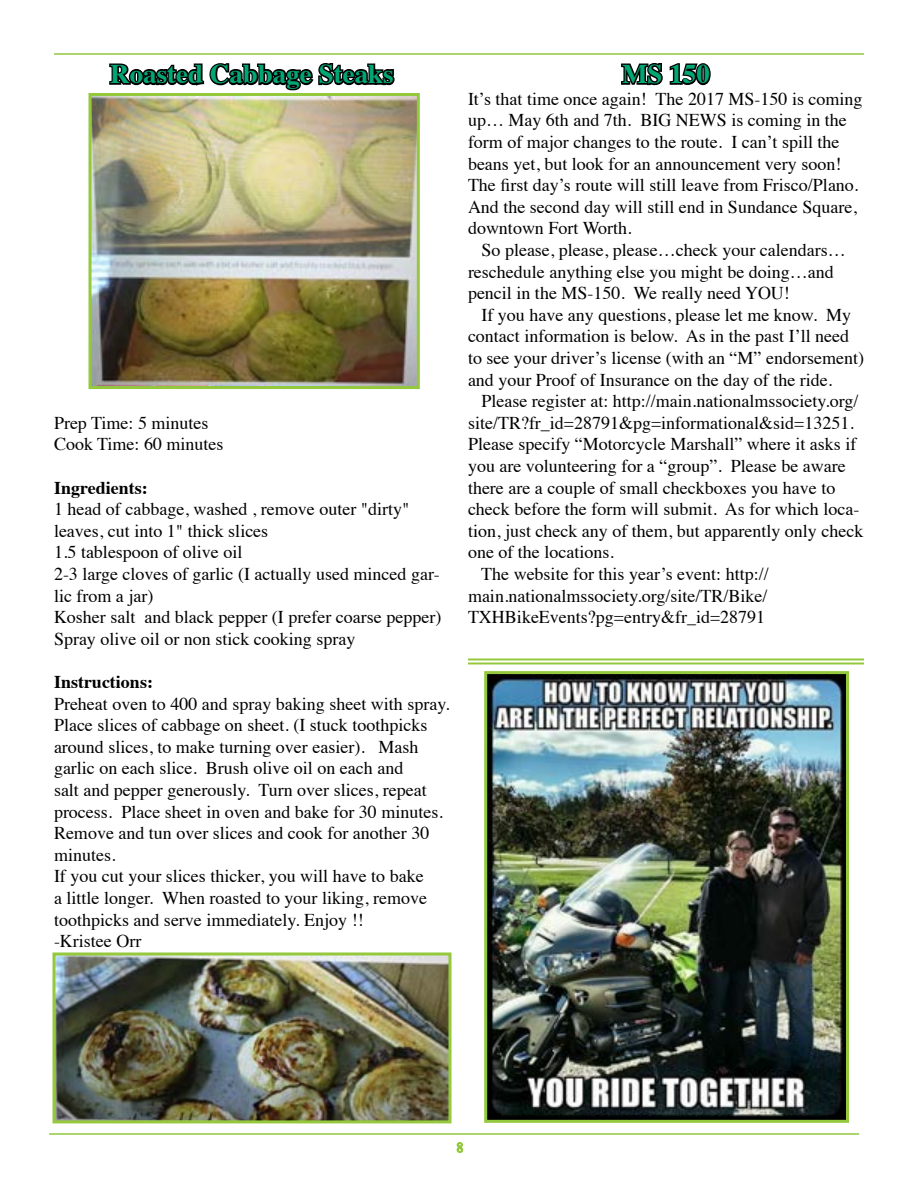
<style>
.page{position:relative;width:918px;height:1188px;background:#fff}
.page>*{position:absolute;margin:0;border:0;box-sizing:border-box;transform-origin:0 0}
.t1{font:700 27px "Times";color:#00a775}
.t2{font:18px/21.6px "Times";color:#000}
.t3{font:700 18px "Times";color:#000}
</style>
<div class="page">
<svg style="left:456px;top:1142px;width:8px;height:11px"></svg>
<hr style="left:54px;top:53px;width:810px;height:2px;background:#92c83f">
<hr style="left:49px;top:1133px;width:810px;height:2px;background:#92c83f">
<hr style="left:468px;top:658px;width:396px;height:2px;background:#95c93d">
<hr style="left:468px;top:663px;width:396px;height:1px;background:#95c93d">
<svg style="left:621px;top:63px;width:90px;height:23px"></svg>
<img style="left:488px;top:675px;width:357px;height:444px">
<div style="left:484px;top:671px;width:365px;height:452px;border:3px solid #95c93d"></div>
<svg style="left:109px;top:63px;width:286px;height:28px"></svg>
<img style="left:92px;top:97px;width:324px;height:288px">
<div style="left:88px;top:93px;width:332px;height:296px;border:3px solid #95c93d"></div>
<img style="left:56px;top:956px;width:392px;height:163px">
<div style="left:52px;top:952px;width:400px;height:171px;border:3px solid #95c93d"></div>
<h1 class="t1" style="left:110px;top:48px;width:285px">Roasted Cabbage Steaks</h1>
<p class="t2" style="left:54px;top:410px;width:171px">Prep Time: 5 minutes<br>Cook Time: 60 minutes</p>
<p class="t3" style="left:54px;top:470px;width:95px">Ingredients:</p>
<p class="t2" style="left:54px;top:497px;width:389px">1 head of cabbage, washed , remove outer "dirty" leaves, cut into 1" thick slices<br>1.5 tablespoon of olive oil<br>2-3 large cloves of garlic (I actually used minced gar&shy;lic from a jar)<br>Kosher salt and black pepper (I prefer coarse pepper)<br>Spray olive oil or non stick cooking spray</p>
<p class="t3" style="left:54px;top:665px;width:100px">Instructions:</p>
<p class="t2" style="left:54px;top:691px;width:397px">Preheat oven to 400 and spray baking sheet with spray.<br>Place slices of cabbage on sheet. (I stuck toothpicks around slices, to make turning over easier). Mash garlic on each slice. Brush olive oil on each and<br>salt and pepper generously. Turn over slices, repeat process. Place sheet in oven and bake for 30 minutes.<br>Remove and tun over slices and cook for another 30 minutes.<br>If you cut your slices thicker, you will have to bake<br>a little longer. When roasted to your liking, remove toothpicks and serve immediately. Enjoy !!<br>-Kristee Orr</p>
<h1 class="t1" style="left:622px;top:48px;width:89px">MS 150</h1>
<p class="t2" style="left:468px;top:86px;width:396px">It’s that time once again! The 2017 MS-150 is coming up… May 6th and 7th. BIG NEWS is coming in the form of major changes to the route. I can’t spill the beans yet, but look for an announcement very soon!<br>The first day’s route will still leave from Frisco/Plano.<br>And the second day will still end in Sundance Square, downtown Fort Worth.</p>
<p class="t2" style="left:468px;top:238px;width:379px;text-indent:14px">So please, please, please…check your calendars… reschedule anything else you might be doing…and pencil in the MS-150. We really need YOU!</p>
<p class="t2" style="left:468px;top:302px;width:398px;text-indent:14px">If you have any questions, please let me know. My contact information is below. As in the past I’ll need to see your driver’s license (with an “M” endorsement) and your Proof of Insurance on the day of the ride.</p>
<p class="t2" style="left:482px;top:389px;width:378px">Please register at: http://main.nationalmssociety.org/</p>
<p class="t2" style="left:468px;top:410px;width:387px">site/TR?fr_id=28791&amp;pg=informational&amp;sid=13251.</p>
<p class="t2" style="left:468px;top:432px;width:390px">Please specify “Motorcycle Marshall” where it asks if</p>
<p class="t2" style="left:468px;top:454px;width:379px">you are volunteering for a “group”. Please be aware</p>
<p class="t2" style="left:468px;top:475px;width:369px">there are a couple of small checkboxes you have to</p>
<p class="t2" style="left:468px;top:497px;width:393px">check before the form will submit. As for which loca-</p>
<p class="t2" style="left:468px;top:518px;width:397px">tion, just check any of them, but apparently only check</p>
<p class="t2" style="left:468px;top:540px;width:147px">one of the locations.</p>
<p class="t2" style="left:481px;top:562px;width:289px">The website for this year’s event: http://</p>
<p class="t2" style="left:468px;top:583px;width:301px">main.nationalmssociety.org/site/TR/Bike/</p>
<p class="t2" style="left:468px;top:605px;width:299px">TXHBikeEvents?pg=entry&amp;fr_id=28791</p>
</div>
